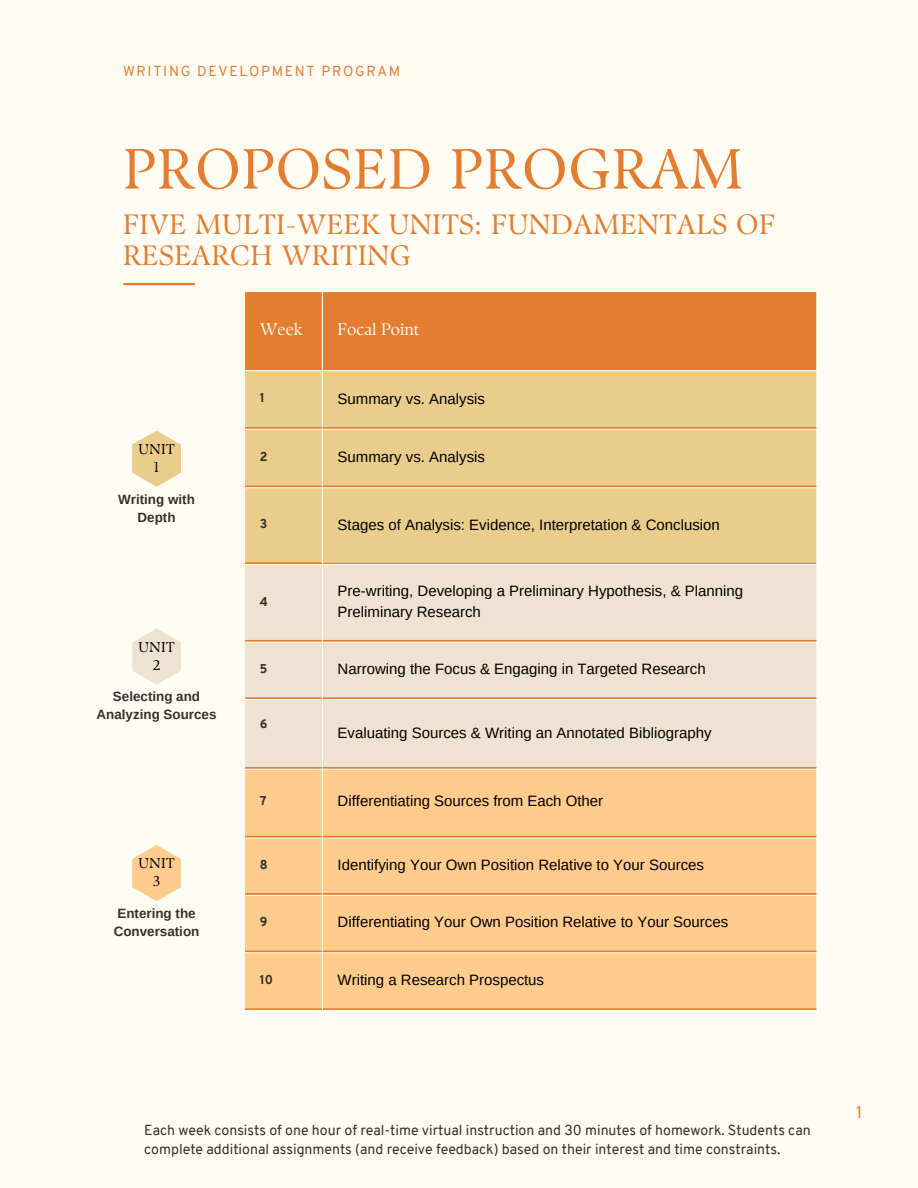
<style>
.page{position:relative;width:918px;height:1188px;background:#fffcf3}
.page>*{position:absolute;margin:0;border:0;box-sizing:border-box;transform-origin:0 0}
.t1{font:56.4px "TY Serif D";letter-spacing:.02em;color:#e47d30}
.t2{font:27.9px/30.3px "TY Serif D";letter-spacing:.02em;color:#e47d30}
.t3{font:16.95px "Overpass";color:#e47d30}
.t4{font:16.8px "TY Serif D";color:#fffcf3}
.t5{font:15px/20.9px "Arimo";color:#000}
.t6{font:14.25px/18.1px "TY Serif D";letter-spacing:.035em;color:#000;text-align:center}
.t7{font:14.1px/19px "Overpass";color:#343030}
.t8{font:14.1px "Overpass";letter-spacing:.12em;color:#e47d30}
.t9{font:700 13.35px/18.1px "Arimo";color:#343030;text-align:center}
.t10{font:800 12.45px "Overpass";color:#343030}
</style>
<div class="page">
<hr style="left:124px;top:283px;width:70px;height:2px;background:#e47d30">
<div style="left:245px;top:292px;width:571px;height:78px;background:#e47d30"></div>
<div style="left:245px;top:371px;width:571px;height:192px;background:#eacc8b"></div>
<div style="left:245px;top:565px;width:571px;height:203px;background:#eee3d0"></div>
<div style="left:245px;top:770px;width:571px;height:240px;background:#ffcc8d"></div>
<hr style="left:323px;top:563px;width:493px;height:1px;background:#e47d30">
<hr style="left:245px;top:427px;width:77px;height:2px;background:#e47d30">
<hr style="left:323px;top:427px;width:493px;height:2px;background:#e47d30">
<hr style="left:245px;top:486px;width:77px;height:1px;background:#e47d30">
<hr style="left:323px;top:486px;width:493px;height:1px;background:#e47d30">
<hr style="left:245px;top:562px;width:77px;height:2px;background:#e47d30">
<hr style="left:245px;top:640px;width:77px;height:2px;background:#e47d30">
<hr style="left:323px;top:640px;width:493px;height:2px;background:#e47d30">
<hr style="left:245px;top:697px;width:77px;height:2px;background:#e47d30">
<hr style="left:323px;top:697px;width:493px;height:2px;background:#e47d30">
<hr style="left:245px;top:767px;width:77px;height:2px;background:#e47d30">
<hr style="left:323px;top:767px;width:493px;height:2px;background:#e47d30">
<hr style="left:245px;top:836px;width:77px;height:1px;background:#e47d30">
<hr style="left:323px;top:836px;width:493px;height:1px;background:#e47d30">
<hr style="left:245px;top:893px;width:77px;height:2px;background:#e47d30">
<hr style="left:323px;top:893px;width:493px;height:2px;background:#e47d30">
<hr style="left:245px;top:951px;width:77px;height:1px;background:#e47d30">
<hr style="left:323px;top:951px;width:493px;height:1px;background:#e47d30">
<hr style="left:245px;top:1008px;width:77px;height:2px;background:#e47d30">
<hr style="left:323px;top:1008px;width:493px;height:2px;background:#e47d30">
<svg style="left:132px;top:430px;width:49px;height:57px"></svg>
<svg style="left:132px;top:845px;width:49px;height:56px"></svg>
<svg style="left:132px;top:628px;width:49px;height:57px"></svg>
<h1 class="t8" style="left:123px;top:65px;width:279px">WRITING DEVELOPMENT PROGRAM</h1>
<h4 class="t1" style="left:123px;top:135px;width:621px">PROPOSED PROGRAM</h4>
<h2 class="t2" style="left:123px;top:209px;width:654px">FIVE MULTI-WEEK UNITS: FUNDAMENTALS OF<br>RESEARCH WRITING</h2>
<p class="t4" style="left:260px;top:319px;width:45px">Week</p>
<h3 class="t4" style="left:338px;top:319px;width:84px">Focal Point</h3>
<p class="t6" style="left:138px;top:440px;width:38px">UNIT<br>1</p>
<p class="t9" style="left:118px;top:490px;width:78px">Writing with<br>Depth</p>
<p class="t6" style="left:138px;top:638px;width:38px">UNIT<br>2</p>
<p class="t9" style="left:97px;top:687px;width:122px">Selecting and<br>Analyzing Sources</p>
<p class="t6" style="left:138px;top:854px;width:38px">UNIT<br>3</p>
<p class="t9" style="left:114px;top:904px;width:87px;text-align:left">Entering the<br>Conversation</p>
<h5 class="t10" style="left:260px;top:393px;width:7px">1</h5>
<p class="t5" style="left:338px;top:388px;width:149px">Summary vs. Analysis</p>
<h3 class="t10" style="left:260px;top:452px;width:9px">2</h3>
<h5 class="t5" style="left:338px;top:446px;width:149px">Summary vs. Analysis</h5>
<p class="t10" style="left:260px;top:519px;width:9px">3</p>
<p class="t5" style="left:338px;top:514px;width:384px">Stages of Analysis: Evidence, Interpretation &amp; Conclusion</p>
<h3 class="t10" style="left:260px;top:596px;width:10px">4</h3>
<h5 class="t5" style="left:338px;top:581px;width:407px">Pre-writing, Developing a Preliminary Hypothesis, &amp; Planning<br>Preliminary Research</h5>
<p class="t10" style="left:260px;top:664px;width:9px">5</p>
<p class="t5" style="left:338px;top:658px;width:370px">Narrowing the Focus &amp; Engaging in Targeted Research</p>
<p class="t10" style="left:260px;top:719px;width:9px">6</p>
<p class="t5" style="left:338px;top:722px;width:376px">Evaluating Sources &amp; Writing an Annotated Bibliography</p>
<p class="t10" style="left:260px;top:796px;width:8px">7</p>
<p class="t5" style="left:338px;top:791px;width:267px">Differentiating Sources from Each Other</p>
<p class="t10" style="left:260px;top:859px;width:9px">8</p>
<p class="t5" style="left:338px;top:854px;width:368px">Identifying Your Own Position Relative to Your Sources</p>
<p class="t10" style="left:260px;top:917px;width:9px">9</p>
<p class="t5" style="left:338px;top:912px;width:392px">Differentiating Your Own Position Relative to Your Sources</p>
<p class="t10" style="left:260px;top:974px;width:15px">10</p>
<p class="t5" style="left:338px;top:969px;width:208px">Writing a Research Prospectus</p>
<p class="t7" style="left:144px;top:1122px;width:668px">Each week consists of one hour of real-time virtual instruction and 30 minutes of homework. Students can complete additional assignments (and receive feedback) based on their interest and time constraints.</p>
<p class="t3" style="left:856px;top:1106px;width:8px">1</p>
</div>
